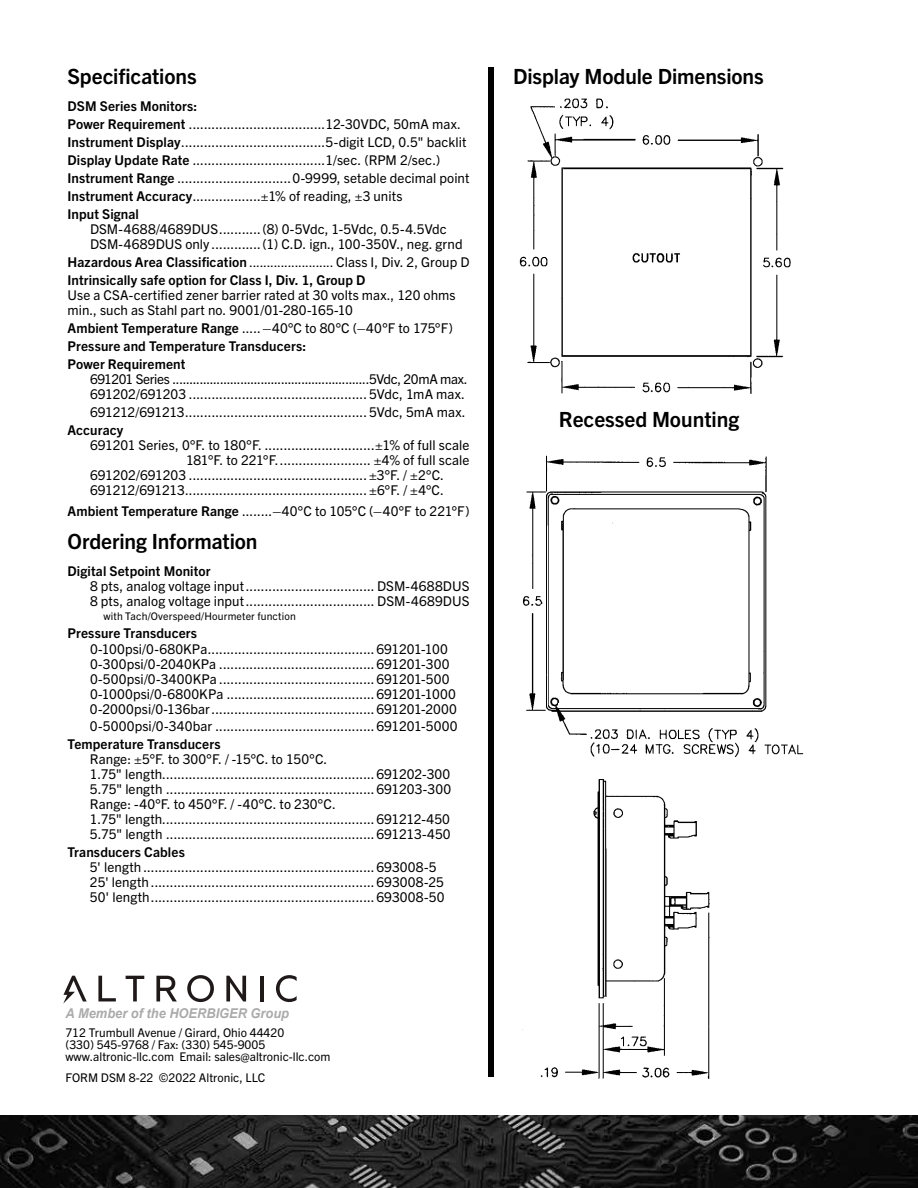
<style>
.page{position:relative;width:918px;height:1188px;background:#fff}
.page>*{position:absolute;margin:0;border:0;box-sizing:border-box;transform-origin:0 0}
.t1{font:700 21px "Trade Gothic Next LT Pro";letter-spacing:-.005em;color:#000}
.t2{font:13.5px/15px "Trade Gothic Next LT Pro";letter-spacing:.005em;color:#000}
.t3{font:700 13.5px/18px "Trade Gothic Next LT Pro";letter-spacing:.01em;color:#000}
.t4{font:13.5px/15px "Trade Gothic Next LT Pro";letter-spacing:-.02em;color:#000}
.t5{font:13.5px "Trade Gothic Next LT Pro";letter-spacing:-.015em;color:#000}
.t6{font:italic 700 13.5px "Arial";color:#aaa;scale:.95 1}
.t7{font:12px/12px "Trade Gothic Next LT Pro";color:#000}
.t8{font:10.5px "Trade Gothic Next LT Pro";letter-spacing:.015em;color:#000}
.s1{font-weight:700}
.s2{font-family:"NH55";font-weight:400}
.s3{font-weight:400}
</style>
<div class="page">
<img style="left:519px;top:98px;width:285px;height:981px">
<div style="left:488px;top:68px;width:5px;height:1009px;background:#000"></div>
<div style="left:540px;top:410px;width:218px;height:29px;background:#fff"></div>
<img style="left:0;top:1116px;width:918px;height:72px">
<svg style="left:98px;top:976px;width:18px;height:25px"></svg>
<svg style="left:126px;top:976px;width:18px;height:25px"></svg>
<svg style="left:156px;top:976px;width:21px;height:25px"></svg>
<svg style="left:187px;top:975px;width:27px;height:27px"></svg>
<svg style="left:226px;top:976px;width:20px;height:25px"></svg>
<hr style="left:260px;top:976px;width:4px;height:25px;background:#1f191a">
<svg style="left:276px;top:975px;width:21px;height:27px"></svg>
<svg style="left:63px;top:976px;width:24px;height:27px"></svg>
<h1 class="t1" style="left:68px;top:61px;width:131px">Specifications</h1>
<h1 class="t1" style="left:513px;top:61px;width:252px">Display Module Dimensions</h1>
<p class="t2" style="left:68px;top:96px;width:403px;line-height:18px"><span class="s1">DSM Series Monitors:<br>Power Requirement</span> ....................................12-30VDC, 50mA max.<br><span class="s1">Instrument Display</span>......................................5-digit LCD, 0.5" backlit <span class="s1">Display Update Rate</span> ...................................1/sec. (RPM 2/sec.)<br><span class="s1">Instrument Range</span> ..............................0-9999, setable decimal point <span class="s1">Instrument Accuracy</span>..................±1% of reading, ±3 units<br><span class="s1">Input Signal</span></p>
<p class="t2" style="left:90px;top:220px;width:374px">DSM-4688/4689DUS...........(8) 0-5Vdc, 1-5Vdc, 0.5-4.5Vdc<br>DSM-4689DUS only .............(1) C.D. ign., 100-350V., neg. grnd</p>
<p class="t3" style="left:68px;top:252px;width:404px">Hazardous Area Classification <span class="s2">........................</span> <span class="s3">Class I, Div. 2, Group D<br></span>Intrinsically safe option for Class I, Div. 1, Group D</p>
<p class="t2" style="left:68px;top:286px;width:390px">Use a CSA-certified zener barrier rated at 30 volts max., 120 ohms min., such as Stahl part no. 9001/01-280-165-10</p>
<p class="t3" style="left:68px;top:318px;width:387px">Ambient Temperature Range <span class="s3">.....–40°C to 80°C (–40°F to 175°F)<br></span>Pressure and Temperature Transducers:<br>Power Requirement</p>
<p class="t4" style="left:90px;top:370px;width:379px">691201 Series ..........................................................5Vdc, 20mA max.<br>691202/691203 ...............................................5Vdc, 1mA max.</p>
<p class="t5" style="left:90px;top:402px;width:377px">691212/691213................................................5Vdc, 5mA max.</p>
<p class="t3" style="left:68px;top:420px;width:57px">Accuracy</p>
<p class="t2" style="left:90px;top:436px;width:381px">691201 Series, 0°F. to 180°F. .............................±1% of full scale</p>
<p class="t2" style="left:186px;top:451px;width:285px">181°F. to 221°F......................... ±4% of full scale</p>
<p class="t2" style="left:90px;top:466px;width:355px">691202/691203 ...............................................±3°F. / ±2°C.</p>
<p class="t5" style="left:90px;top:480px;width:355px">691212/691213................................................±6°F. / ±4°C.</p>
<p class="t2" style="left:68px;top:503px;width:403px"><span class="s1">Ambient Temperature Range</span> ........–40°C to 105°C (–40°F to 221°F)</p>
<h1 class="t1" style="left:68px;top:527px;width:192px">Ordering Information</h1>
<p class="t3" style="left:68px;top:562px;width:145px">Digital Setpoint Monitor</p>
<p class="t2" style="left:90px;top:578px;width:381px">8 pts, analog voltage input.................................. DSM-4688DUS<br>8 pts, analog voltage input.................................. DSM-4689DUS</p>
<p class="t8" style="left:104px;top:609px;width:194px">with Tach/Overspeed/Hourmeter function</p>
<p class="t3" style="left:68px;top:623px;width:131px">Pressure Transducers</p>
<p class="t2" style="left:90px;top:641px;width:369px">0-100psi/0-680KPa............................................691201-100<br>0-300psi/0-2040KPa .........................................691201-300<br>0-500psi/0-3400KPa .........................................691201-500<br>0-1000psi/0-6800KPa .......................................691201-1000<br>0-2000psi/0-136bar...........................................691201-2000</p>
<p class="t2" style="left:90px;top:718px;width:369px">0-5000psi/0-340bar ..........................................691201-5000</p>
<p class="t3" style="left:67px;top:734px;width:155px">Temperature Transducers</p>
<p class="t2" style="left:90px;top:751px;width:363px">Range: ±5°F. to 300°F. / -15°C. to 150°C.<br>1.75" length........................................................691202-300<br>5.75" length .......................................................691203-300<br>Range: -40°F. to 450°F. / -40°C. to 230°C.<br>1.75" length........................................................691212-450<br>5.75" length .......................................................691213-450</p>
<p class="t3" style="left:67px;top:842px;width:119px">Transducers Cables</p>
<p class="t2" style="left:90px;top:859px;width:356px">5' length .............................................................693008-5<br>25' length...........................................................693008-25<br>50' length...........................................................693008-50</p>
<h1 class="t1" style="left:559px;top:404px;width:182px">Recessed Mounting</h1>
<p class="t6" style="left:65px;top:1004px;width:237px">A Member of the HOERBIGER Group</p>
<p class="t7" style="left:65px;top:1025px;width:267px">712 Trumbull Avenue / Girard, Ohio 44420<br>(330) 545-9768 / Fax: (330) 545-9005 www.altronic-llc.com Email: sales@altronic-llc.com</p>
<p class="t7" style="left:65px;top:1071px;width:202px">FORM DSM 8-22 ©2022 Altronic, LLC</p>
</div>
